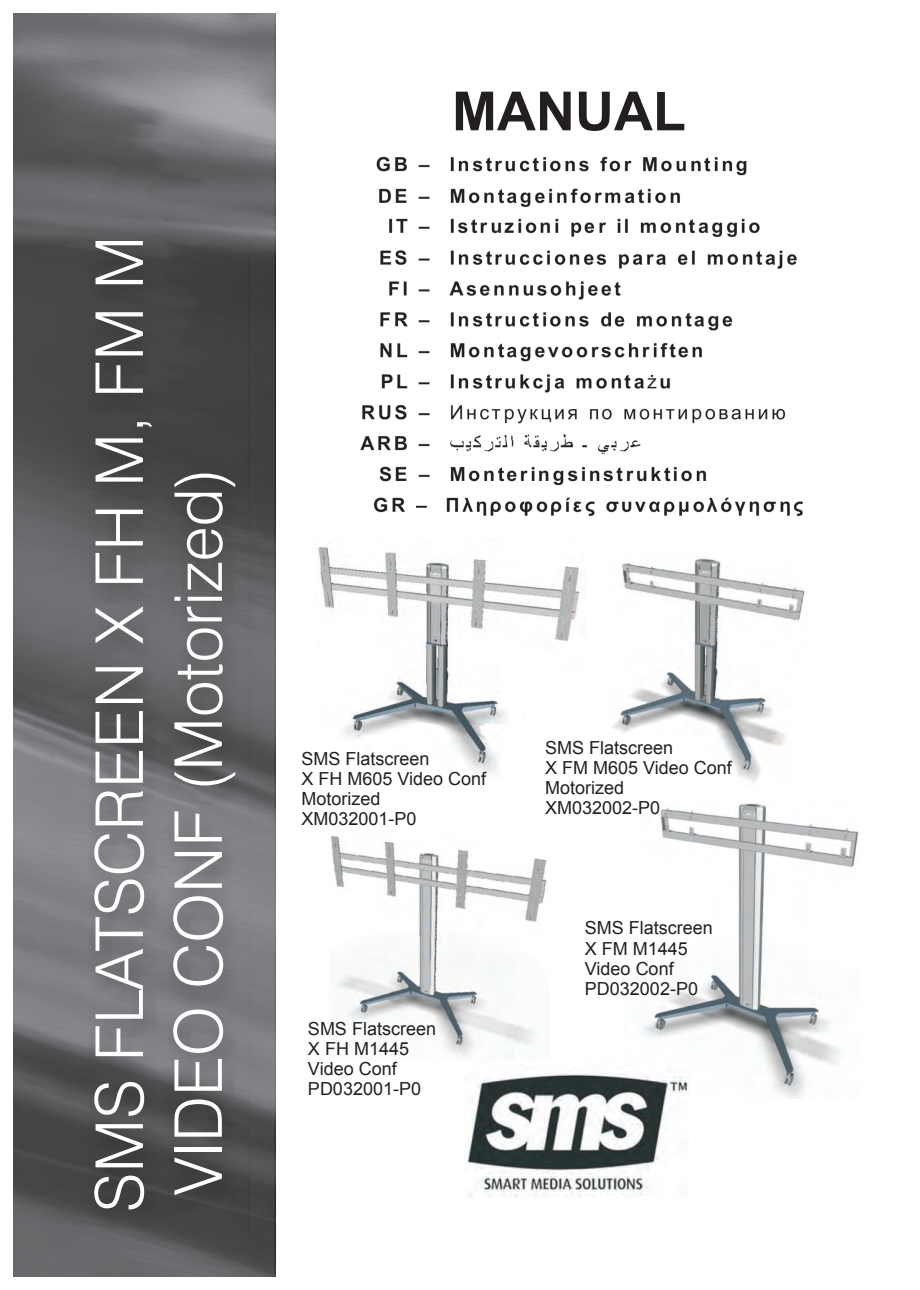
<style>
.page{position:relative;width:920px;height:1290px;background:#fff}
.page>*{position:absolute;margin:0;border:0;box-sizing:border-box;transform-origin:0 0}
.t1{font:300 65.85px/78.9px "Swiss 721 BT";color:#fff}
.t2{font:700 54px "Arial";color:#231f20}
.t3{font:18px/20.1px "Arial";color:#231f20}
</style>
<div class="page">
<img style="left:643px;top:803px;width:216px;height:295px">
<img style="left:331px;top:836px;width:216px;height:221px">
<img style="left:318px;top:546px;width:264px;height:228px">
<img style="left:611px;top:557px;width:194px;height:226px">
<img style="left:360px;top:156px;width:443px;height:360px">
<img style="left:14px;top:14px;width:262px;height:1262px">
<img style="left:88px;top:241px;width:162px;height:993px">
<img style="left:464px;top:1060px;width:225px;height:137px">
<h1 class="t1" style="left:86px;top:1212px;width:978px;rotate:-90deg">SMS FLATSCREEN X FH M, FM M<br>VIDEO CONF (Motorized)</h1>
<h2 class="t2" style="left:452px;top:91px;width:235px">MANUAL</h2>
<p class="t3" style="left:302px;top:749px;width:186px">SMS Flatscreen<br>X FH M605 Video Conf<br>Motorized<br>XM032001-P0</p>
<p class="t3" style="left:545px;top:737px;width:188px">SMS Flatscreen<br>X FM M605 Video Conf<br>Motorized<br>XM032002-P0</p>
<p class="t3" style="left:308px;top:1018px;width:130px">SMS Flatscreen<br>X FH M1445<br>Video Conf<br>PD032001-P0</p>
<p class="t3" style="left:585px;top:918px;width:130px">SMS Flatscreen<br>X FM M1445<br>Video Conf<br>PD032002-P0</p>
</div>
